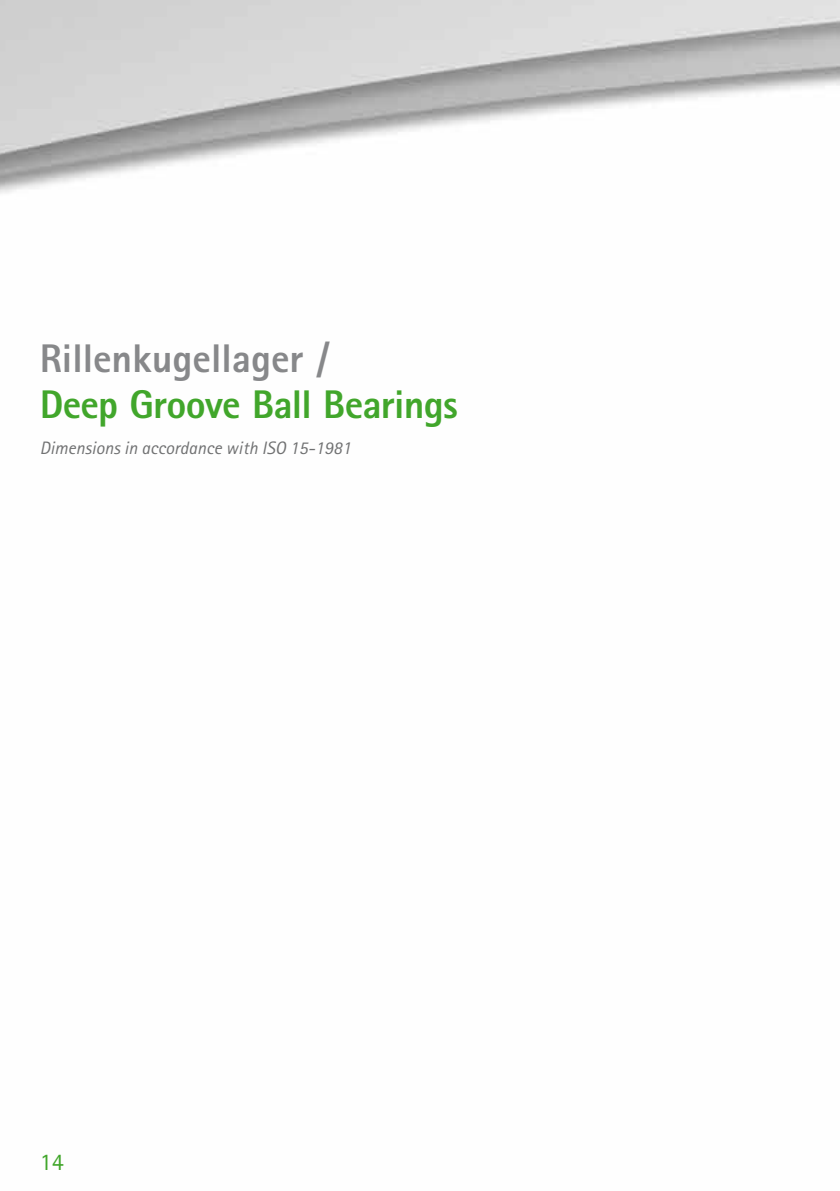
<style>
.page{position:relative;width:840px;height:1191px;background:#fff}
.page>*{position:absolute;margin:0;border:0;box-sizing:border-box;transform-origin:0 0}
.t1{font:800 40px "Rotis Sans Serif";letter-spacing:-.02em;color:#41a62b}
.t2{font:800 40px "Rotis Sans Serif";color:#87888a}
.t3{font:24px "Rotis Sans Serif";color:#41a62b}
.t4{font:italic 18px "Rotis Sans Serif";color:#707172}
</style>
<div class="page">
<h1 class="t2" style="left:40px;top:332px;width:291px">Rillenkugellager /</h1>
<h1 class="t1" style="left:40px;top:378px;width:419px">Deep Groove Ball Bearings</h1>
<p class="t4" style="left:40px;top:437px;width:313px">Dimensions in accordance with ISO 15-1981</p>
<h2 class="t3" style="left:40px;top:1147px;width:25px">14</h2>
</div>
